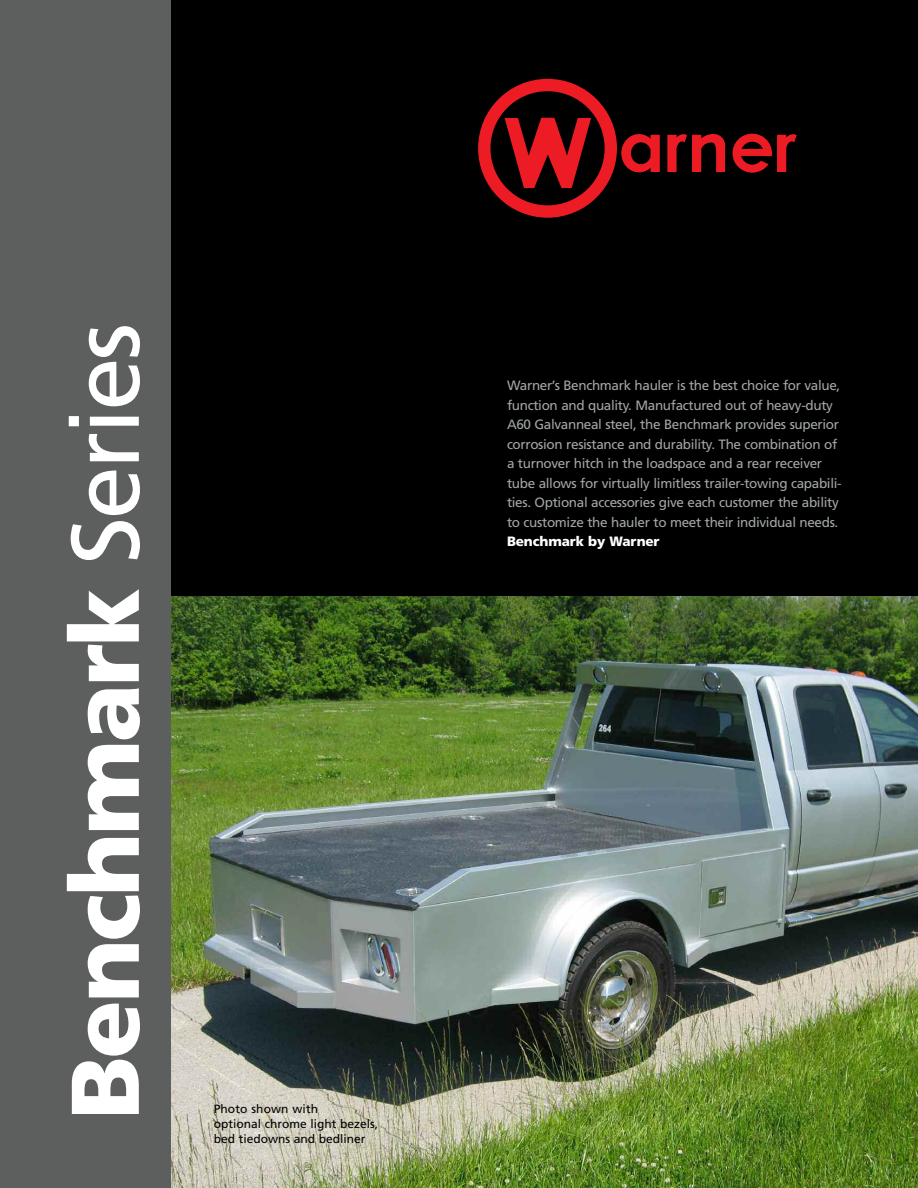
<style>
.page{position:relative;width:918px;height:1188px;background:#fff}
.page>*{position:absolute;margin:0;border:0;box-sizing:border-box;transform-origin:0 0}
.t1{font:900 96px "Frutiger";letter-spacing:-.03em;color:#fff}
.t2{font:13.5px/19.5px "Frutiger";letter-spacing:-.025em;color:#a1a7a2}
.t3{font:900 13.5px "Frutiger";letter-spacing:-.01em;color:#fff}
.t4{font:12px/15px "Frutiger";color:#000}
.s1{font-weight:400}
</style>
<div class="page">
<div style="left:36px;top:0;width:882px;height:1152px;background:#000"></div>
<div style="left:0;top:0;width:171px;height:1188px;background:#5c5f5d"></div>
<svg style="left:667px;top:134px;width:58px;height:38px"></svg>
<svg style="left:732px;top:133px;width:65px;height:40px"></svg>
<svg style="left:478px;top:79px;width:182px;height:139px"></svg>
<img style="left:171px;top:597px;width:747px;height:591px">
<h1 class="t1" style="left:67px;top:1120px;width:798px;rotate:-90deg">Benchmark <span class="s1">Series</span></h1>
<p class="t4" style="left:214px;top:1102px;width:166px">Photo shown with<br>optional chrome light bezels, bed tiedowns and bedliner</p>
<p class="t2" style="left:507px;top:377px;width:336px">Warner’s Benchmark hauler is the best choice for value, function and quality. Manufactured out of heavy-duty A60 Galvanneal steel, the Benchmark provides superior corrosion resistance and durability. The combination of a turnover hitch in the loadspace and a rear receiver tube allows for virtually limitless trailer-towing capabili&shy;ties. Optional accessories give each customer the ability to customize the hauler to meet their individual needs.</p>
<p class="t3" style="left:507px;top:536px;width:154px">Benchmark by Warner</p>
</div>
